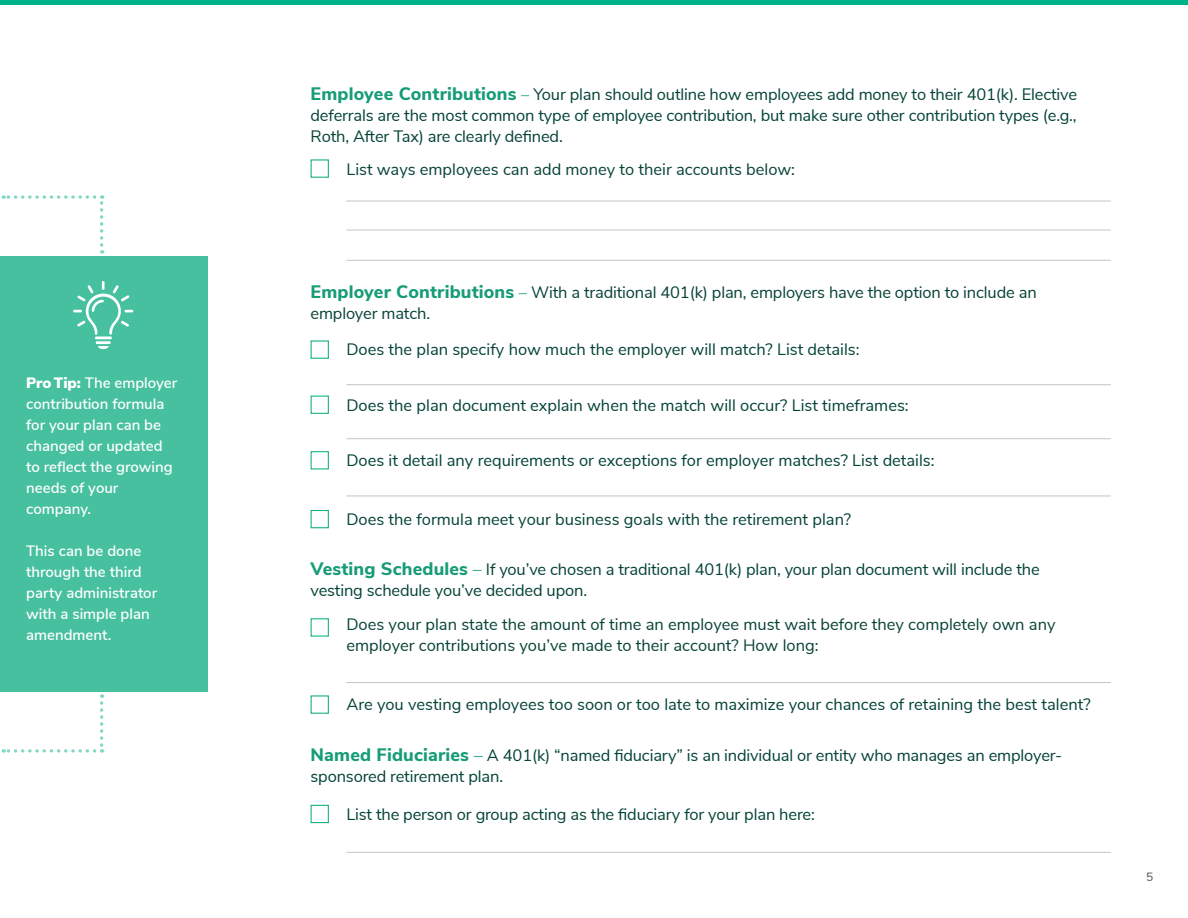
<style>
.page{position:relative;width:1188px;height:918px;background:#fff}
.page>*{position:absolute;margin:0;border:0;box-sizing:border-box;transform-origin:0 0}
.Small_Copy{font:16.5px/21px "Nunito Sans";letter-spacing:-.01em;color:#044336}
.BODY_TEXT{font:16.5px "Nunito Sans";color:#044336}
.BODY_TEXT-2{font:16.5px/21px "Nunito Sans";color:#074335}
.Small_Copy-2{font:16.5px/21px "Nunito Sans";letter-spacing:-.01em;color:#074335}
.BODY_TEXT-3{font:600 15px/21px "Nunito Sans";color:#fff}
.t1{font:600 12px "Nunito Sans";color:#656666}
.s1{font-weight:900}
.s2{font-weight:800;font-size:18px;color:#169c76}
.s3{color:#169c76}
.s4{font-size:18px;color:#169c76}
</style>
<div class="page">
<div style="left:0;top:0;width:1188px;height:5px;background:#00b287"></div>
<svg style="left:347px;top:259px;width:764px;height:1px"></svg>
<svg style="left:310px;top:159px;width:801px;height:71px"></svg>
<svg style="left:310px;top:340px;width:801px;height:189px"></svg>
<hr style="left:346px;top:367px;width:765px;height:3px;background:#fff">
<hr style="left:346px;top:421px;width:765px;height:3px;background:#fff">
<hr style="left:346px;top:478px;width:765px;height:3px;background:#fff">
<hr style="left:346px;top:384px;width:765px;height:1px;background:#c6c4c3">
<hr style="left:346px;top:438px;width:765px;height:1px;background:#c6c4c3">
<hr style="left:346px;top:682px;width:765px;height:1px;background:#c6c4c3">
<hr style="left:346px;top:852px;width:765px;height:1px;background:#c6c4c3">
<hr style="left:346px;top:201px;width:765px;height:1px;background:#c6c4c3">
<hr style="left:346px;top:230px;width:765px;height:1px;background:#c6c4c3">
<hr style="left:346px;top:260px;width:765px;height:1px;background:#c6c4c3">
<hr style="left:346px;top:496px;width:765px;height:1px;background:#c6c4c3">
<div style="left:311px;top:159px;width:18px;height:19px;background:#fff;border:1px solid #19b187"></div>
<div style="left:311px;top:340px;width:18px;height:19px;background:#fff;border:1px solid #19b187"></div>
<div style="left:311px;top:396px;width:18px;height:18px;background:#fff;border:1px solid #19b187"></div>
<div style="left:311px;top:451px;width:18px;height:19px;background:#fff;border:1px solid #19b187"></div>
<div style="left:311px;top:510px;width:18px;height:18px;background:#fff;border:1px solid #19b187"></div>
<div style="left:311px;top:618px;width:18px;height:19px;background:#fff;border:1px solid #19b187"></div>
<div style="left:311px;top:695px;width:18px;height:19px;background:#fff;border:1px solid #19b187"></div>
<div style="left:311px;top:805px;width:18px;height:18px;background:#fff;border:1px solid #19b187"></div>
<svg style="left:3px;top:694px;width:100px;height:59px"></svg>
<div style="left:0;top:256px;width:208px;height:436px;background:#47c09f"></div>
<svg style="left:73px;top:281px;width:60px;height:68px;background:#63c9ad"></svg>
<svg style="left:3px;top:195px;width:100px;height:59px"></svg>
<p class="BODY_TEXT-3" style="left:26px;top:371px;width:153px"><span class="s1">Pro Tip:</span> The employer contribution formula for your plan can be changed or updated to reflect the growing needs of your company.</p>
<p class="BODY_TEXT-3" style="left:26px;top:539px;width:133px">This can be done through the third party administrator with a simple plan amendment.</p>
<p class="Small_Copy" style="left:311px;top:83px;width:768px;text-align:justify"><span class="s2">Employee Contributions</span> <span class="s3">–</span> Your plan should outline how employees add money to their 401(k). Elective deferrals are the most common type of employee contribution, but make sure other contribution types (e.g., Roth, After Tax) are clearly defined.</p>
<p class="BODY_TEXT-2" style="left:346px;top:157px;width:450px">List ways employees can add money to their accounts below:</p>
<p class="Small_Copy-2" style="left:311px;top:281px;width:728px"><span class="s2">Employer Contributions</span> <span class="s3">–</span> With a traditional 401(k) plan, employers have the option to include an employer match.</p>
<p class="BODY_TEXT" style="left:346px;top:338px;width:515px">Does the plan specify how much the employer will match? List details:</p>
<p class="BODY_TEXT" style="left:346px;top:393px;width:564px">Does the plan document explain when the match will occur? List timeframes:</p>
<p class="BODY_TEXT" style="left:346px;top:448px;width:590px">Does it detail any requirements or exceptions for employer matches? List details:</p>
<p class="BODY_TEXT" style="left:346px;top:507px;width:506px">Does the formula meet your business goals with the retirement plan?</p>
<p class="Small_Copy" style="left:311px;top:558px;width:731px"><span class="s2">Vesting Schedules</span> <span class="s4">–</span> If you’ve chosen a traditional 401(k) plan, your plan document will include the vesting schedule you’ve decided upon.</p>
<p class="BODY_TEXT-2" style="left:346px;top:613px;width:711px">Does your plan state the amount of time an employee must wait before they completely own any employer contributions you’ve made to their account? How long:</p>
<p class="BODY_TEXT" style="left:346px;top:693px;width:746px">Are you vesting employees too soon or too late to maximize your chances of retaining the best talent?</p>
<p class="Small_Copy" style="left:311px;top:744px;width:753px"><span class="s2">Named Fiduciaries</span> <span class="s4">–</span> A 401(k) “named fiduciary” is an individual or entity who manages an employer&shy;sponsored retirement plan.</p>
<p class="Small_Copy" style="left:346px;top:802px;width:470px">List the person or group acting as the fiduciary for your plan here:</p>
<p class="t1" style="left:1146px;top:868px;width:9px">5</p>
</div>
